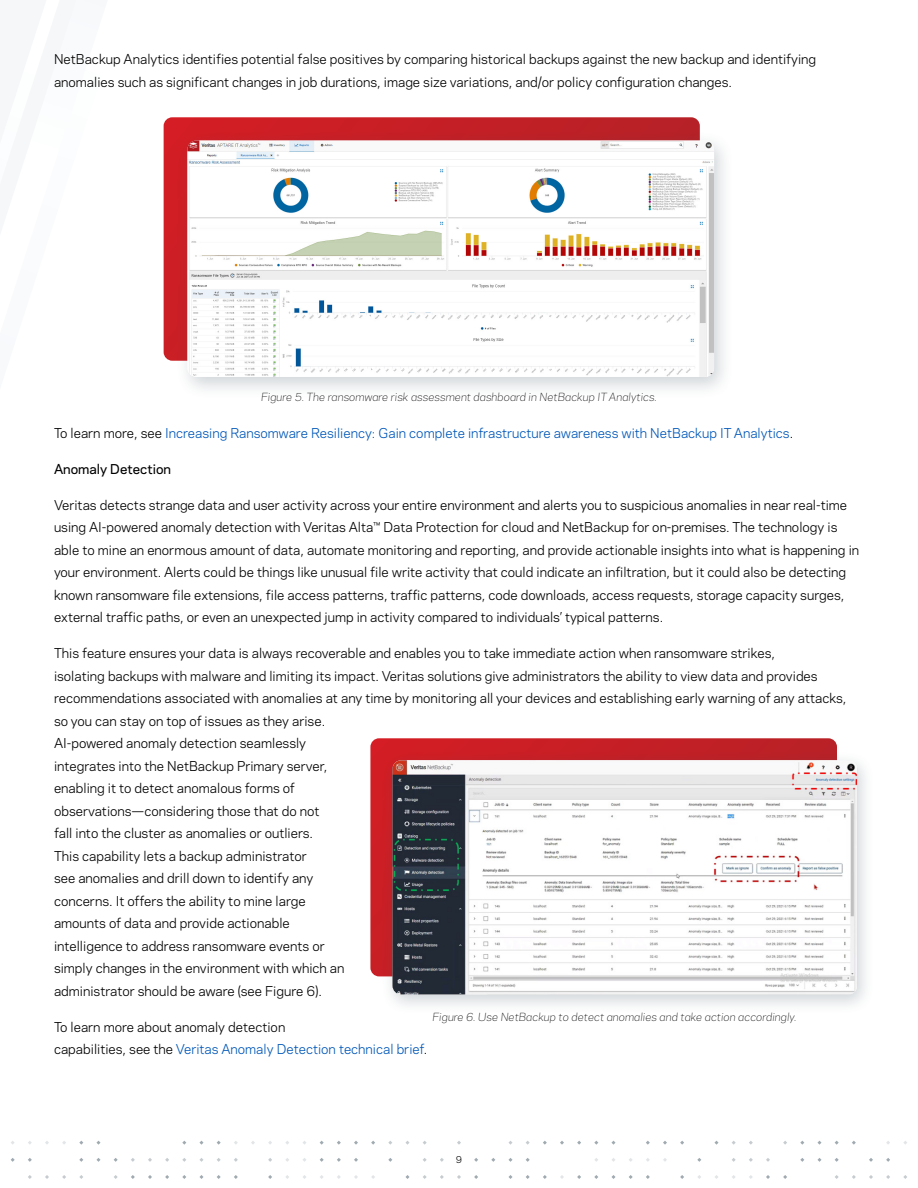
<style>
.page{position:relative;width:918px;height:1188px;background:#fff}
.page>*{position:absolute;margin:0;border:0;box-sizing:border-box;transform-origin:0 0}
.Body_Copy{font:12.75px/22.5px "Polaris";color:#000}
.Body_Copy-2{font:12.75px "Polaris";color:#0057b8}
.Paragraph_Subtitle{font:500 12.75px "Polaris";color:#000}
.t1{font:italic 300 10.5px "Polaris";color:#000}
.t2{font:9px "Polaris";color:#000}
.s1{color:#000}
.s2{color:#0057b8}
</style>
<div class="page">
<svg style="left:783px;top:1175px;width:4px;height:4px"></svg>
<svg style="left:766px;top:1158px;width:4px;height:4px"></svg>
<svg style="left:766px;top:1175px;width:4px;height:4px"></svg>
<svg style="left:749px;top:1158px;width:4px;height:4px"></svg>
<svg style="left:714px;top:1141px;width:5px;height:4px"></svg>
<svg style="left:697px;top:1158px;width:4px;height:4px"></svg>
<svg style="left:680px;top:1141px;width:4px;height:4px"></svg>
<svg style="left:680px;top:1175px;width:4px;height:4px"></svg>
<svg style="left:663px;top:1141px;width:4px;height:4px"></svg>
<svg style="left:646px;top:1141px;width:4px;height:4px"></svg>
<svg style="left:646px;top:1175px;width:4px;height:4px"></svg>
<svg style="left:629px;top:1175px;width:4px;height:4px"></svg>
<svg style="left:611px;top:1141px;width:5px;height:4px"></svg>
<svg style="left:611px;top:1175px;width:5px;height:4px"></svg>
<svg style="left:594px;top:1175px;width:4px;height:4px"></svg>
<svg style="left:577px;top:1141px;width:4px;height:4px"></svg>
<svg style="left:577px;top:1175px;width:4px;height:4px"></svg>
<svg style="left:560px;top:1141px;width:4px;height:4px"></svg>
<svg style="left:560px;top:1175px;width:4px;height:4px"></svg>
<svg style="left:543px;top:1141px;width:4px;height:4px"></svg>
<svg style="left:543px;top:1175px;width:4px;height:4px"></svg>
<svg style="left:526px;top:1158px;width:4px;height:4px"></svg>
<svg style="left:526px;top:1175px;width:4px;height:4px"></svg>
<svg style="left:508px;top:1141px;width:5px;height:4px"></svg>
<svg style="left:508px;top:1158px;width:5px;height:4px"></svg>
<svg style="left:508px;top:1175px;width:5px;height:4px"></svg>
<svg style="left:491px;top:1158px;width:4px;height:4px"></svg>
<svg style="left:474px;top:1158px;width:4px;height:4px"></svg>
<svg style="left:474px;top:1175px;width:4px;height:4px"></svg>
<svg style="left:457px;top:1141px;width:4px;height:4px"></svg>
<svg style="left:457px;top:1175px;width:4px;height:4px"></svg>
<svg style="left:440px;top:1158px;width:4px;height:4px"></svg>
<svg style="left:440px;top:1175px;width:4px;height:4px"></svg>
<svg style="left:423px;top:1175px;width:4px;height:4px"></svg>
<svg style="left:405px;top:1141px;width:5px;height:4px"></svg>
<svg style="left:405px;top:1175px;width:5px;height:4px"></svg>
<svg style="left:388px;top:1158px;width:4px;height:4px"></svg>
<svg style="left:371px;top:1141px;width:4px;height:4px"></svg>
<svg style="left:354px;top:1141px;width:4px;height:4px"></svg>
<svg style="left:354px;top:1158px;width:4px;height:4px"></svg>
<svg style="left:354px;top:1175px;width:4px;height:4px"></svg>
<svg style="left:337px;top:1141px;width:4px;height:4px"></svg>
<svg style="left:337px;top:1158px;width:4px;height:4px"></svg>
<svg style="left:320px;top:1158px;width:4px;height:4px"></svg>
<svg style="left:268px;top:1158px;width:4px;height:4px"></svg>
<svg style="left:268px;top:1175px;width:4px;height:4px"></svg>
<svg style="left:234px;top:1158px;width:4px;height:4px"></svg>
<svg style="left:234px;top:1175px;width:4px;height:4px"></svg>
<svg style="left:217px;top:1175px;width:4px;height:4px"></svg>
<svg style="left:199px;top:1141px;width:5px;height:4px"></svg>
<svg style="left:199px;top:1158px;width:5px;height:4px"></svg>
<svg style="left:199px;top:1175px;width:5px;height:4px"></svg>
<svg style="left:182px;top:1175px;width:4px;height:4px"></svg>
<svg style="left:165px;top:1158px;width:4px;height:4px"></svg>
<svg style="left:165px;top:1175px;width:4px;height:4px"></svg>
<svg style="left:148px;top:1158px;width:4px;height:4px"></svg>
<svg style="left:148px;top:1175px;width:4px;height:4px"></svg>
<svg style="left:131px;top:1158px;width:4px;height:4px"></svg>
<svg style="left:131px;top:1175px;width:4px;height:4px"></svg>
<svg style="left:114px;top:1158px;width:4px;height:4px"></svg>
<svg style="left:114px;top:1175px;width:4px;height:4px"></svg>
<svg style="left:96px;top:1141px;width:5px;height:4px"></svg>
<svg style="left:96px;top:1158px;width:5px;height:4px"></svg>
<svg style="left:79px;top:1158px;width:4px;height:4px"></svg>
<svg style="left:79px;top:1175px;width:4px;height:4px"></svg>
<svg style="left:62px;top:1175px;width:4px;height:4px"></svg>
<svg style="left:45px;top:1175px;width:4px;height:4px"></svg>
<svg style="left:28px;top:1158px;width:4px;height:4px"></svg>
<svg style="left:28px;top:1175px;width:4px;height:4px"></svg>
<svg style="left:11px;top:1158px;width:4px;height:4px"></svg>
<svg style="left:903px;top:1175px;width:4px;height:4px"></svg>
<svg style="left:886px;top:1158px;width:4px;height:4px"></svg>
<svg style="left:886px;top:1175px;width:4px;height:4px"></svg>
<svg style="left:869px;top:1158px;width:4px;height:4px"></svg>
<svg style="left:869px;top:1175px;width:4px;height:4px"></svg>
<svg style="left:852px;top:1141px;width:4px;height:4px"></svg>
<svg style="left:852px;top:1175px;width:4px;height:4px"></svg>
<svg style="left:835px;top:1158px;width:4px;height:4px"></svg>
<svg style="left:835px;top:1175px;width:4px;height:4px"></svg>
<svg style="left:817px;top:1141px;width:5px;height:4px"></svg>
<svg style="left:817px;top:1158px;width:5px;height:4px"></svg>
<svg style="left:800px;top:1158px;width:4px;height:4px"></svg>
<svg style="left:164px;top:117px;width:536px;height:244px;background:#c82329"></svg>
<div style="left:175px;top:131px;width:559px;height:269px;background:#425563;opacity:.25"></div>
<img style="left:188px;top:141px;width:526px;height:236px">
<svg style="left:370px;top:738px;width:467px;height:238px;background:#ca262c"></svg>
<div style="left:381px;top:751px;width:494px;height:264px;background:#425563;opacity:.25"></div>
<img style="left:393px;top:760px;width:464px;height:234px">
<p class="Body_Copy" style="left:54px;top:47px;width:764px">NetBackup Analytics identifies potential false positives by comparing historical backups against the new backup and identifying anomalies such as significant changes in job durations, image size variations, and/or policy configuration changes.</p>
<p class="t1" style="left:261px;top:390px;width:397px">Figure 5. The ransomware risk assessment dashboard in NetBackup IT Analytics.</p>
<p class="Body_Copy-2" style="left:54px;top:423px;width:738px"><span class="s1">To learn more, see</span> Increasing Ransomware Resiliency: Gain complete infrastructure awareness with NetBackup IT Analytics<span class="s1">.</span></p>
<p class="Paragraph_Subtitle" style="left:54px;top:459px;width:119px">Anomaly Detection</p>
<p class="Body_Copy" style="left:54px;top:493px;width:807px">Veritas detects strange data and user activity across your entire environment and alerts you to suspicious anomalies in near real-time using AI-powered anomaly detection with Veritas Alta™ Data Protection for cloud and NetBackup for on-premises. The technology is able to mine an enormous amount of data, automate monitoring and reporting, and provide actionable insights into what is happening in your environment. Alerts could be things like unusual file write activity that could indicate an infiltration, but it could also be detecting known ransomware file extensions, file access patterns, traffic patterns, code downloads, access requests, storage capacity surges, external traffic paths, or even an unexpected jump in activity compared to individuals’ typical patterns.</p>
<p class="Body_Copy" style="left:54px;top:641px;width:794px">This feature ensures your data is always recoverable and enables you to take immediate action when ransomware strikes,<br>isolating backups with malware and limiting its impact. Veritas solutions give administrators the ability to view data and provides recommendations associated with anomalies at any time by monitoring all your devices and establishing early warning of any attacks, so you can stay on top of issues as they arise.<br>AI-powered anomaly detection seamlessly<br>integrates into the NetBackup Primary server,<br>enabling it to detect anomalous forms of<br>observations—considering those that do not<br>fall into the cluster as anomalies or outliers.<br>This capability lets a backup administrator<br>see anomalies and drill down to identify any<br>concerns. It offers the ability to mine large<br>amounts of data and provide actionable<br>intelligence to address ransomware events or<br>simply changes in the environment with which an<br>administrator should be aware (see Figure 6).</p>
<p class="Body_Copy" style="left:54px;top:1015px;width:373px">To learn more about anomaly detection<br>capabilities, see the <span class="s2">Veritas Anomaly Detection technical brief</span>.</p>
<p class="t1" style="left:433px;top:1009px;width:366px">Figure 6. Use NetBackup to detect anomalies and take action accordingly.</p>
<p class="t2" style="left:456px;top:1153px;width:8px">9</p>
</div>
